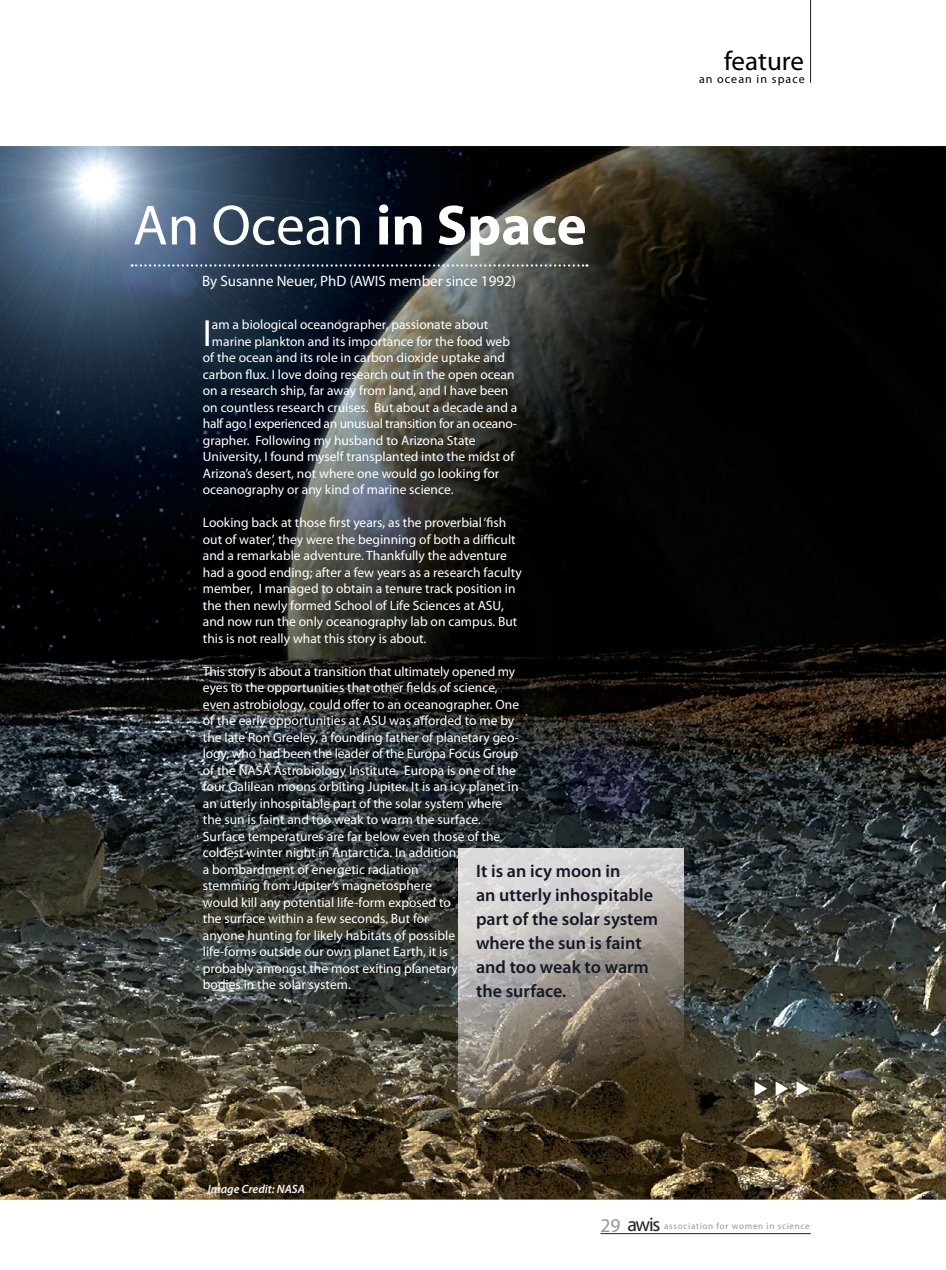
<style>
.page{position:relative;width:946px;height:1270px;background:#fff}
.page>*{position:absolute;margin:0;border:0;box-sizing:border-box;transform-origin:0 0}
.t1{font:57px "Myriad Pro";color:#fff}
.t2{font:37.95px "Myriad Pro";color:#fff}
.t3{font:27px "Myriad Pro";color:#000}
.t4{font:600 18px/24px "Myriad Pro";color:#131926}
.t5{font:15px "Myriad Pro";color:#fff}
.t6{font:13.5px/16.5px "Myriad Pro";color:#fff}
.t7{font:13.5px "Myriad Pro";letter-spacing:-.02em;color:#fff}
.t8{font:italic 600 12px "Myriad Pro";color:#f4f5fb}
.t9{font:12px "Myriad Pro";letter-spacing:.09em;color:#000}
.t10{font:9px "Myriad Pro";letter-spacing:.08em;color:#939598}
.s1{font-weight:700}
.s2{font-size:19.5px}
.s3{font-size:19.95px;color:#231f20}
</style>
<div class="page">
<hr style="left:600px;top:1233px;width:210px;height:1px;background:#231f20">
<img style="left:0;top:146px;width:945px;height:1053px">
<img style="left:458px;top:848px;width:225px;height:259px">
<hr style="left:810px;top:0;width:1px;height:83px;background:#231f20">
<svg style="left:132px;top:264px;width:455px;height:2px"></svg>
<svg style="left:754px;top:1080px;width:13px;height:20px"></svg>
<svg style="left:775px;top:1080px;width:13px;height:15px"></svg>
<svg style="left:796px;top:1080px;width:13px;height:15px"></svg>
<h3 class="t3" style="left:724px;top:50px;width:81px">feature</h3>
<p class="t9" style="left:699px;top:74px;width:107px">an ocean in space</p>
<h1 class="t1" style="left:133px;top:203px;width:455px">An Ocean <span class="s1">in Space</span></h1>
<p class="t5" style="left:202px;top:276px;width:315px">By Susanne Neuer, PhD (AWIS member since 1992)</p>
<h2 class="t2" style="left:203px;top:318px;width:11px">I</h2>
<p class="t6" style="left:212px;top:317px;width:278px">am a biological oceanographer, passionate about</p>
<p class="t6" style="left:212px;top:334px;width:299px">marine plankton and its importance for the food web</p>
<p class="t6" style="left:203px;top:350px;width:303px">of the ocean and its role in carbon dioxide uptake and</p>
<p class="t6" style="left:203px;top:367px;width:313px">carbon flux. I love doing research out in the open ocean</p>
<p class="t6" style="left:203px;top:383px;width:307px">on a research ship, far away from land, and I have been</p>
<p class="t6" style="left:203px;top:400px;width:316px">on countless research cruises. But about a decade and a</p>
<p class="t7" style="left:203px;top:418px;width:315px">half ago I experienced an unusual transition for an oceano-</p>
<p class="t6" style="left:203px;top:433px;width:274px">grapher. Following my husband to Arizona State</p>
<p class="t6" style="left:203px;top:449px;width:313px">University, I found myself transplanted into the midst of</p>
<p class="t6" style="left:203px;top:466px;width:298px">Arizona’s desert, not where one would go looking for</p>
<p class="t6" style="left:203px;top:482px;width:252px">oceanography or any kind of marine science.</p>
<p class="t6" style="left:203px;top:515px;width:320px">Looking back at those first years, as the proverbial ‘fish out of water’, they were the beginning of both a difficult and a remarkable adventure. Thankfully the adventure had a good ending; after a few years as a research faculty member, I managed to obtain a tenure track position in the then newly formed School of Life Sciences at ASU, and now run the only oceanography lab on campus. But this is not really what this story is about.</p>
<p class="t6" style="left:203px;top:664px;width:318px">This story is about a transition that ultimately opened my eyes to the opportunities that other fields of science, even astrobiology, could offer to an oceanographer. One of the early opportunities at ASU was afforded to me by the late Ron Greeley, a founding father of planetary geo&shy;logy, who had been the leader of the Europa Focus Group of the NASA Astrobiology Institute. Europa is one of the four Galilean moons orbiting Jupiter. It is an icy planet in an utterly inhospitable part of the solar system where the sun is faint and too weak to warm the surface.<br>Surface temperatures are far below even those of the coldest winter night in Antarctica. In addition,<br>a bombardment of energetic radiation<br>stemming from Jupiter’s magnetosphere<br>would kill any potential life-form exposed to<br>the surface within a few seconds. But for<br>anyone hunting for likely habitats of possible<br>life-forms outside our own planet Earth, it is<br>probably amongst the most exiting planetary<br>bodies in the solar system.</p>
<h3 class="t4" style="left:476px;top:860px;width:183px">It is an icy moon in<br>an utterly inhospitable part of the solar system where the sun is faint and too weak to warm the surface.</h3>
<p class="t8" style="left:208px;top:1184px;width:99px">Image Credit: NASA</p>
<p class="t10" style="left:600px;top:1222px;width:211px"><span class="s2">29</span> <span class="s3">awis</span> association for women in science</p>
</div>
